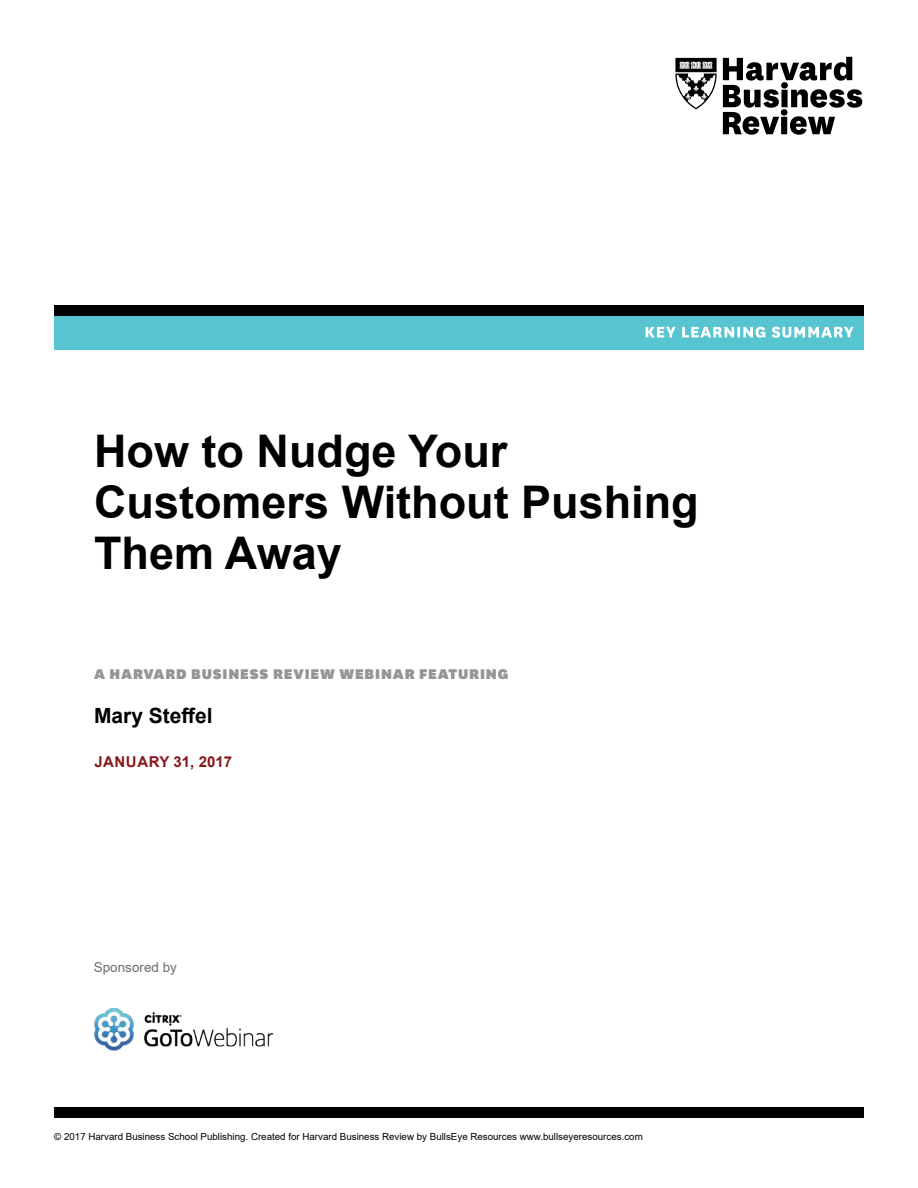
<style>
.page{position:relative;width:918px;height:1188px;background:#fff}
.page>*{position:absolute;margin:0;border:0;box-sizing:border-box;transform-origin:0 0}
.t1{font:700 45px/51px "Arial";color:#000}
.t2{font:700 21px "Arial";color:#000}
.t3{font:900 16.5px "National HBR";letter-spacing:.05em;color:#939598}
.t4{font:700 15px "Arial";color:#88171b}
.t5{font:13.5px "Arial";color:#6d6e71}
.t6{font:9.75px "Arial";color:#000}
</style>
<div class="page">
<div style="left:54px;top:316px;width:810px;height:33px;background:#56c5d0"></div>
<svg style="left:646px;top:327px;width:208px;height:11px"></svg>
<div style="left:54px;top:306px;width:810px;height:10px;background:#000"></div>
<div style="left:54px;top:1108px;width:810px;height:10px;background:#000"></div>
<svg style="left:675px;top:57px;width:187px;height:78px"></svg>
<img style="left:94px;top:1008px;width:179px;height:43px">
<h1 class="t1" style="left:94px;top:426px;width:606px">How to Nudge Your<br>Customers Without Pushing<br>Them Away</h1>
<h3 class="t3" style="left:94px;top:662px;width:416px">A HARVARD BUSINESS REVIEW WEBINAR FEATURING</h3>
<h2 class="t2" style="left:94px;top:700px;width:120px">Mary Steffel</h2>
<h3 class="t4" style="left:94px;top:751px;width:139px">Jan uary 31, 2017</h3>
<h3 class="t5" style="left:94px;top:958px;width:85px">Sponsored by</h3>
<p class="t6" style="left:54px;top:1129px;width:590px">© 2017 Harvard Business School Publishing. Created for Harvard Business Review by BullsEye Resources www.bullseyeresources.com</p>
</div>
